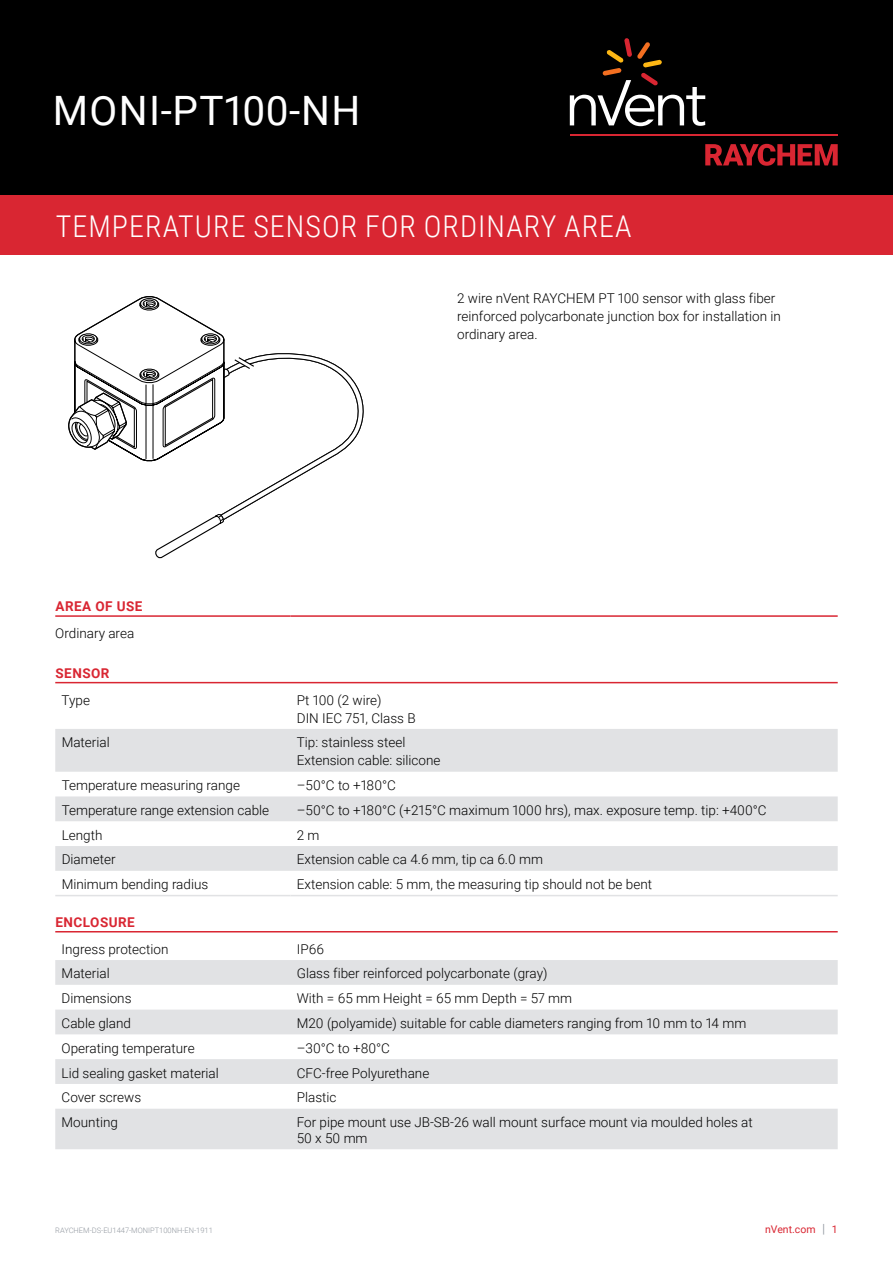
<style>
.page{position:relative;width:893px;height:1263px;background:#fff}
.page>*{position:absolute;margin:0;border:0;box-sizing:border-box;transform-origin:0 0}
.t1{font:40.5px "Roboto";letter-spacing:.035em;color:#fff}
.t2{font:300 30px "Roboto Condensed";letter-spacing:.035em;color:#fff}
.t3{font:300 13.5px/18px "Roboto";color:#000}
.t4{font:700 13.5px "Roboto";letter-spacing:.035em;color:#d92632}
.t5{font:10.5px "Roboto";color:#d92632}
.t6{font:300 7.5px "Roboto";color:#90969e}
.s1{font-size:12.6px;color:#90969e}
</style>
<div class="page">
<div style="left:0;top:0;width:893px;height:196px;background:#000"></div>
<svg style="left:705px;top:144px;width:133px;height:22px"></svg>
<hr style="left:570px;top:134px;width:268px;height:2px;background:#d92632">
<svg style="left:570px;top:38px;width:135px;height:88px"></svg>
<div style="left:0;top:196px;width:893px;height:59px;background:#d92632"></div>
<svg style="left:55px;top:729px;width:783px;height:420px"></svg>
<hr style="left:55px;top:895px;width:235px;height:1px;background:#e1e2e4">
<hr style="left:290px;top:895px;width:548px;height:1px;background:#e1e2e4">
<hr style="left:55px;top:615px;width:235px;height:2px;background:#d92632">
<hr style="left:290px;top:615px;width:548px;height:2px;background:#d92632">
<hr style="left:55px;top:682px;width:783px;height:1px;background:#d92632">
<hr style="left:55px;top:931px;width:783px;height:1px;background:#d92632">
<svg style="left:68px;top:296px;width:296px;height:262px"></svg>
<h1 class="t1" style="left:53px;top:82px;width:309px">MONI-PT100-NH</h1>
<h2 class="t2" style="left:56px;top:205px;width:577px">TEMPERATURE SENSOR FOR ORDINARY AREA</h2>
<p class="t3" style="left:457px;top:289px;width:325px">2 wire nVent RAYCHEM PT 100 sensor with glass fiber reinforced polycarbonate junction box for installation in ordinary area.</p>
<p class="t4" style="left:56px;top:597px;width:89px">AREA OF USE</p>
<p class="t3" style="left:55px;top:624px;width:80px">Ordinary area</p>
<p class="t4" style="left:56px;top:663px;width:56px">SENSOR</p>
<p class="t3" style="left:62px;top:690px;width:30px">Type</p>
<p class="t3" style="left:297px;top:690px;width:120px">Pt 100 (2 wire)<br>DIN IEC 751, Class B</p>
<p class="t3" style="left:62px;top:733px;width:50px">Material</p>
<p class="t3" style="left:297px;top:733px;width:145px">Tip: stainless steel<br>Extension cable: silicone</p>
<p class="t3" style="left:62px;top:776px;width:180px">Temperature measuring range</p>
<p class="t3" style="left:297px;top:776px;width:101px">–50°C to +180°C</p>
<p class="t3" style="left:62px;top:800px;width:209px">Temperature range extension cable</p>
<p class="t3" style="left:297px;top:800px;width:471px">–50°C to +180°C (+215°C maximum 1000 hrs), max. exposure temp. tip: +400°C</p>
<p class="t3" style="left:62px;top:825px;width:42px">Length</p>
<p class="t3" style="left:297px;top:825px;width:24px">2 m</p>
<p class="t3" style="left:62px;top:850px;width:55px">Diameter</p>
<p class="t3" style="left:297px;top:850px;width:248px">Extension cable ca 4.6 mm, tip ca 6.0 mm</p>
<p class="t3" style="left:62px;top:875px;width:148px">Minimum bending radius</p>
<p class="t3" style="left:297px;top:875px;width:357px">Extension cable: 5 mm, the measuring tip should not be bent</p>
<p class="t4" style="left:56px;top:912px;width:81px">ENCLOSURE</p>
<p class="t3" style="left:62px;top:939px;width:108px">Ingress protection</p>
<p class="t3" style="left:297px;top:939px;width:29px">IP66</p>
<p class="t3" style="left:62px;top:964px;width:50px">Material</p>
<p class="t3" style="left:297px;top:964px;width:252px">Glass fiber reinforced polycarbonate (gray)</p>
<p class="t3" style="left:62px;top:989px;width:71px">Dimensions</p>
<p class="t3" style="left:297px;top:989px;width:277px">With = 65 mm Height = 65 mm Depth = 57 mm</p>
<p class="t3" style="left:62px;top:1014px;width:71px">Cable gland</p>
<p class="t3" style="left:297px;top:1014px;width:451px">M20 (polyamide) suitable for cable diameters ranging from 10 mm to 14 mm</p>
<p class="t3" style="left:62px;top:1038px;width:135px">Operating temperature</p>
<p class="t3" style="left:297px;top:1038px;width:95px">–30°C to +80°C</p>
<p class="t3" style="left:62px;top:1063px;width:159px">Lid sealing gasket material</p>
<p class="t3" style="left:297px;top:1063px;width:134px">CFC-free Polyurethane</p>
<p class="t3" style="left:62px;top:1088px;width:81px">Cover screws</p>
<p class="t3" style="left:297px;top:1088px;width:41px">Plastic</p>
<p class="t3" style="left:62px;top:1113px;width:58px">Mounting</p>
<p class="t3" style="left:297px;top:1114px;width:458px;line-height:15.8px">For pipe mount use JB-SB-26 wall mount surface mount via moulded holes at<br>50 x 50 mm</p>
<p class="t6" style="left:55px;top:1225px;width:159px">RAYCHEM-DS-EU1447-MONIPT100NH-EN-1911</p>
<p class="t5" style="left:765px;top:1222px;width:74px">nVent.com <span class="s1">|</span> 1</p>
</div>
